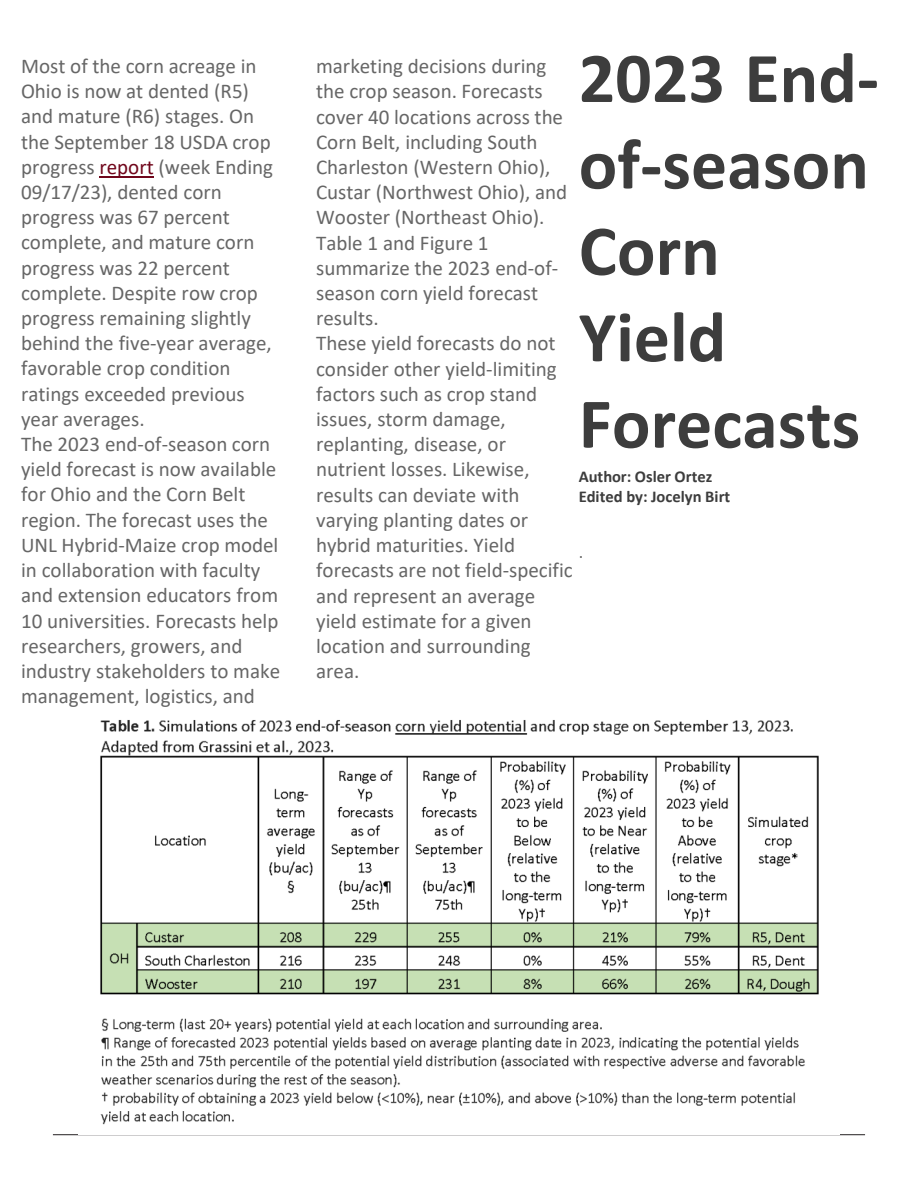
<style>
.page{position:relative;width:918px;height:1188px;background:#fff}
.page>*{position:absolute;margin:0;border:0;box-sizing:border-box;transform-origin:0 0}
.t1{font:700 72px/86.4px "Calibri";color:#3d3d3d}
.t2{font:21px/25.2px "Calibri";color:#666}
.t3{font:18px "Calibri";color:#666}
.t4{font:700 16.5px "Calibri";color:#3d3d3d}
.s1{color:#70061b}
</style>
<div class="page">
<hr style="left:99px;top:176px;width:55px;height:2px;background:#70061b">
<hr style="left:53px;top:1134px;width:812px;height:1px;background:#231f20">
<img style="left:78px;top:720px;width:762px;height:415px">
<p class="t2" style="left:21px;top:53px;width:253px">Most of the corn acreage in<br>Ohio is now at dented (R5) and mature (R6) stages. On the September 18 USDA crop progress <span class="s1">report</span> (week Ending<br>09/17/23), dented corn progress was 67 percent complete, and mature corn progress was 22 percent complete. Despite row crop progress remaining slightly behind the five-year average, favorable crop condition ratings exceeded previous year averages.</p>
<p class="t2" style="left:21px;top:431px;width:261px">The 2023 end-of-season corn yield forecast is now available for Ohio and the Corn Belt region. The forecast uses the<br>UNL Hybrid-Maize crop model in collaboration with faculty and extension educators from<br>10 universities. Forecasts help researchers, growers, and industry stakeholders to make management, logistics, and</p>
<p class="t1" style="left:579px;top:34px;width:302px">2023 End&shy;of-season<br>Corn<br>Yield<br>Forecasts</p>
<p class="t4" style="left:579px;top:465px;width:135px">Author: Osler Ortez</p>
<p class="t4" style="left:579px;top:485px;width:153px">Edited by: Jocelyn Birt</p>
<p class="t2" style="left:316px;top:53px;width:253px">marketing decisions during the crop season. Forecasts cover 40 locations across the<br>Corn Belt, including South<br>Charleston (Western Ohio),<br>Custar (Northwest Ohio), and<br>Wooster (Northeast Ohio).<br>Table 1 and Figure 1 summarize the 2023 end-of&shy;season corn yield forecast results.</p>
<p class="t2" style="left:316px;top:330px;width:258px">These yield forecasts do not consider other yield-limiting factors such as crop stand issues, storm damage, replanting, disease, or nutrient losses. Likewise, results can deviate with varying planting dates or hybrid maturities. Yield forecasts are not field-specific and represent an average yield estimate for a given location and surrounding area.</p>
<p class="t3" style="left:579px;top:539px;width:6px">.</p>
</div>
